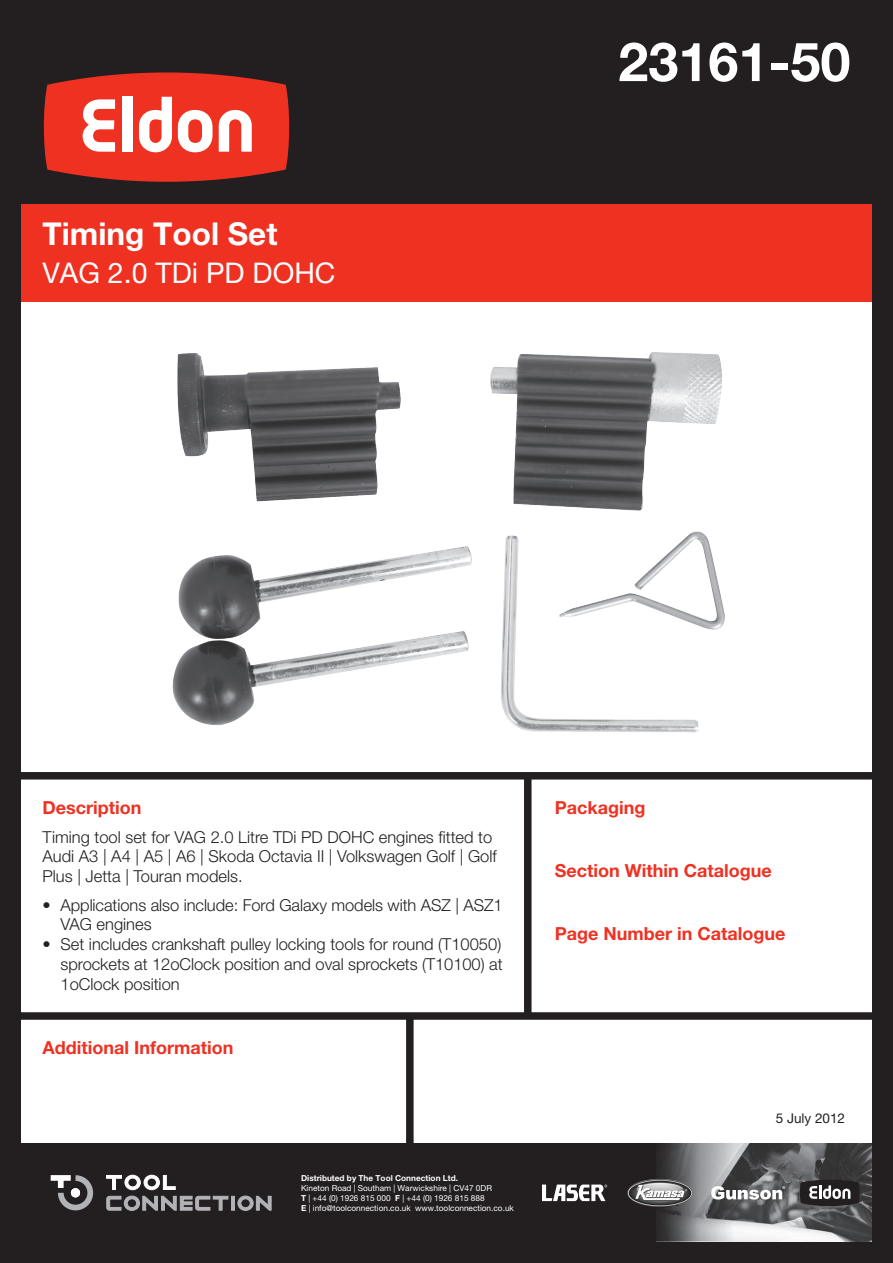
<style>
.page{position:relative;width:893px;height:1263px;background:#231f20}
.page>*{position:absolute;margin:0;border:0;box-sizing:border-box;transform-origin:0 0}
.t1{font:700 54px "Helvetica Neue LT Pro";color:#fff}
.t2{font:700 31.5px "Helvetica Neue LT Pro";color:#fff}
.t3{font:28.5px "Helvetica Neue LT Pro";color:#fff}
.t4{font:700 18px "Helvetica Neue LT Pro";color:#ef3122}
.t5{font:300 16.5px/19.8px "Helvetica Neue LT Pro";color:#231f20}
.t6{font:13.5px "Helvetica Neue LT Pro";color:#231f20}
.t7{font:8.25px "Helvetica Neue LT Pro";color:#fff}
.t8{font:700 8.25px "Helvetica Neue LT Pro";color:#fff}
.s1{font-weight:700}
</style>
<div class="page">
<div style="left:21px;top:302px;width:851px;height:842px;background:#fff"></div>
<div style="left:21px;top:204px;width:851px;height:98px;background:#ef3122"></div>
<div style="left:20px;top:1012px;width:852px;height:8px;background:#231f20"></div>
<div style="left:406px;top:1015px;width:8px;height:131px;background:#231f20"></div>
<div style="left:20px;top:772px;width:852px;height:7px;background:#231f20"></div>
<div style="left:524px;top:776px;width:7px;height:240px;background:#231f20"></div>
<img style="left:50px;top:1144px;width:822px;height:98px">
<svg style="left:106px;top:1174px;width:70px;height:16px"></svg>
<svg style="left:106px;top:1196px;width:122px;height:15px"></svg>
<hr style="left:231px;top:1196px;width:4px;height:14px;background:#b2b3b7">
<svg style="left:237px;top:1196px;width:35px;height:15px"></svg>
<svg style="left:51px;top:1175px;width:42px;height:35px"></svg>
<div style="left:71px;top:1188px;width:9px;height:9px;background:#fff;border-radius:50%"></div>
<svg style="left:542px;top:1184px;width:65px;height:17px"></svg>
<img style="left:627px;top:1179px;width:65px;height:28px">
<svg style="left:711px;top:1186px;width:74px;height:13px"></svg>
<svg style="left:800px;top:1179px;width:59px;height:27px"></svg>
<svg style="left:44px;top:72px;width:245px;height:110px;background:#df5247"></svg>
<img style="left:172px;top:352px;width:553px;height:381px">
<p class="t2" style="left:43px;top:214px;width:236px">Timing Tool Set</p>
<p class="t3" style="left:43px;top:256px;width:294px">VAG 2.0 TDi PD DOHC</p>
<p class="t1" style="left:618px;top:28px;width:234px">23161-50</p>
<p class="t4" style="left:43px;top:796px;width:100px">Description</p>
<p class="t5" style="left:43px;top:826px;width:456px">Timing tool set for VAG 2.0 Litre TDi PD DOHC engines fitted to<br>Audi A3 | A4 | A5 | A6 | Skoda Octavia II | Volkswagen Golf | Golf<br>Plus | Jetta | Touran models.</p>
<p class="t5" style="left:61px;top:894px;width:444px;text-indent:-18px">• Applications also include: Ford Galaxy models with ASZ | ASZ1<br>VAG engines</p>
<p class="t5" style="left:61px;top:934px;width:444px;text-align:justify;text-indent:-18px">• Set includes crankshaft pulley locking tools for round (T10050) sprockets at 12oClock position and oval sprockets (T10100) at 1oClock position</p>
<p class="t4" style="left:43px;top:1036px;width:192px">Additional Information</p>
<p class="t8" style="left:301px;top:1173px;width:158px">Distributed by The Tool Connection Ltd.</p>
<p class="t7" style="left:301px;top:1183px;width:192px">Kineton Road | Southam | Warwickshire | CV47 0DR</p>
<p class="t7" style="left:301px;top:1193px;width:185px"><span class="s1">T</span> | +44 (0) 1926 815 000 <span class="s1">F</span> | +44 (0) 1926 815 888</p>
<p class="t7" style="left:301px;top:1202px;width:214px"><span class="s1">E</span> | info@toolconnection.co.uk www.toolconnection.co.uk</p>
<p class="t4" style="left:555px;top:796px;width:92px">Packaging</p>
<p class="t4" style="left:555px;top:859px;width:218px">Section Within Catalogue</p>
<p class="t4" style="left:555px;top:922px;width:232px">Page Number in Catalogue</p>
<p class="t6" style="left:776px;top:1110px;width:71px">5 July 2012</p>
</div>
